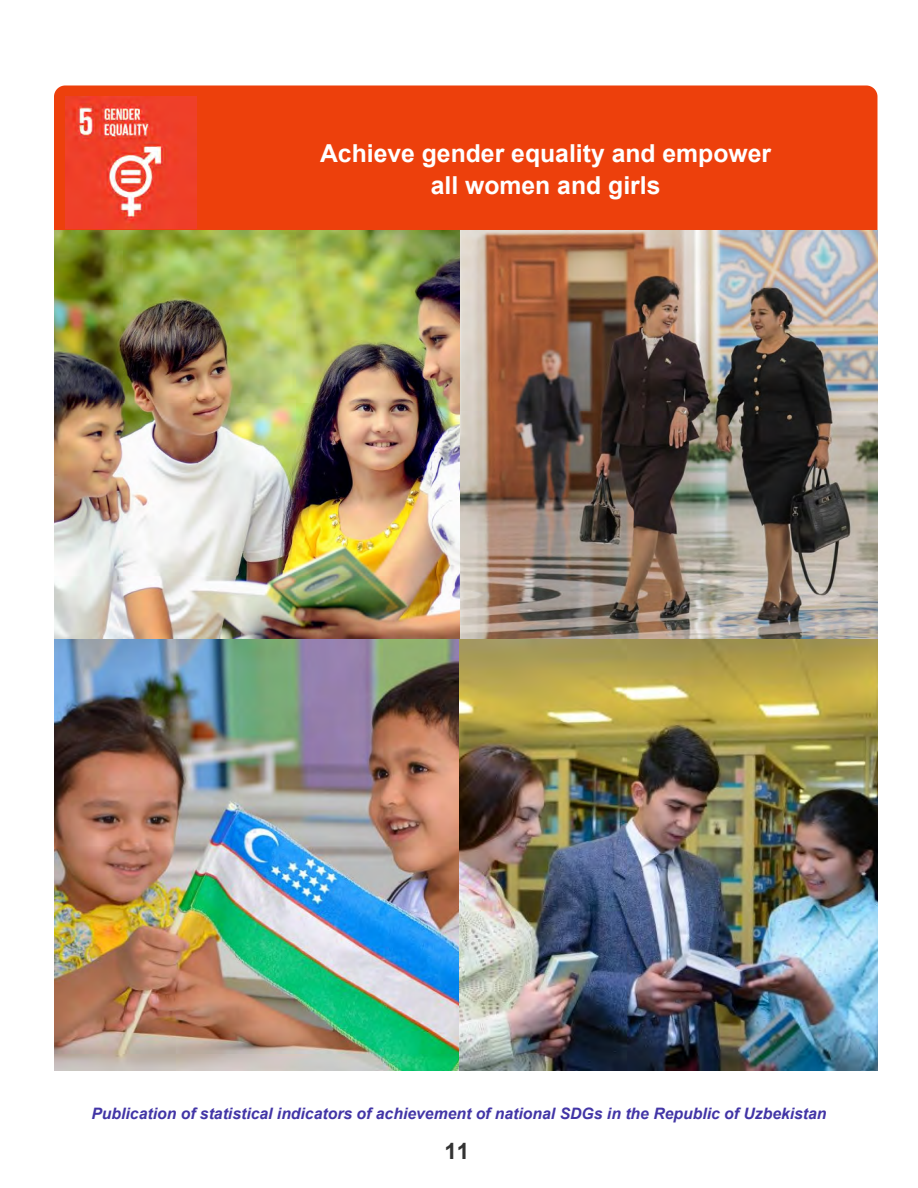
<style>
.page{position:relative;width:918px;height:1188px;background:#fff}
.page>*{position:absolute;margin:0;border:0;box-sizing:border-box;transform-origin:0 0}
.t1{font:700 24.75px/31.5px "Arial";color:#fff;text-align:center}
.t2{font:700 22.5px "Arial";color:#333}
.t3{font:italic 700 15.75px "Arial";color:#4235a6}
</style>
<div class="page">
<div style="left:54px;top:86px;width:824px;height:145px;background:#ed400c"></div>
<img style="left:54px;top:231px;width:405px;height:840px">
<img style="left:459px;top:231px;width:419px;height:840px">
<img style="left:65px;top:97px;width:132px;height:131px">
<p class="t1" style="left:320px;top:138px;width:453px">Achieve gender equality and empower all women and girls</p>
<p class="t3" style="left:91px;top:1103px;width:737px">Publication of statistical indicators of achievement of national SDGs in the Republic of Uzbekistan</p>
<p class="t2" style="left:444px;top:1136px;width:27px">11</p>
</div>
